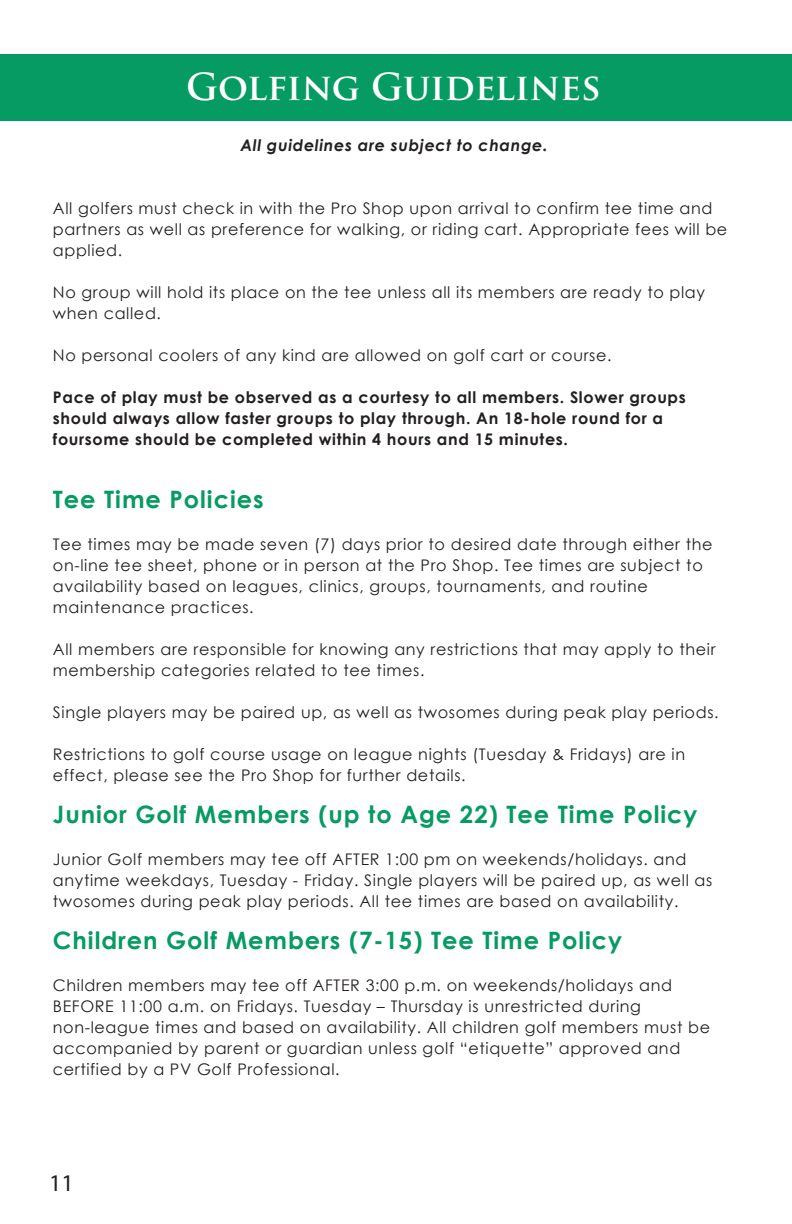
<style>
.page{position:relative;width:792px;height:1224px;background:#fff}
.page>*{position:absolute;margin:0;border:0;box-sizing:border-box;transform-origin:0 0}
.t1{font:700 36.2px "Trajan Pro";color:#fff}
.t2{font:700 24px "Century Gothic";letter-spacing:.04em;color:#069b62}
.t3{font:24px "Myriad Pro";color:#231f20}
.t4{font:16px/21px "Century Gothic";letter-spacing:.04em;color:#231f20}
.t5{font:700 16px/21px "Century Gothic";letter-spacing:.04em;color:#231f20}
.t6{font:italic 700 16px "Century Gothic";letter-spacing:.04em;color:#231f20}
</style>
<div class="page">
<div style="left:0;top:54px;width:792px;height:67px;background:#069b62"></div>
<h1 class="t1" style="left:186px;top:66px;width:416px">GOLFING GUIDELINES</h1>
<p class="t6" style="left:240px;top:139px;width:309px">All guidelines are subject to change.</p>
<p class="t4" style="left:53px;top:199px;width:676px">All golfers must check in with the Pro Shop upon arrival to confirm tee time and partners as well as preference for walking, or riding cart. Appropriate fees will be applied.</p>
<p class="t4" style="left:53px;top:283px;width:654px">No group will hold its place on the tee unless all its members are ready to play when called.</p>
<p class="t4" style="left:53px;top:346px;width:560px">No personal coolers of any kind are allowed on golf cart or course.</p>
<p class="t5" style="left:53px;top:388px;width:634px">Pace of play must be observed as a courtesy to all members. Slower groups should always allow faster groups to play through. An 18-hole round for a foursome should be completed within 4 hours and 15 minutes.</p>
<h2 class="t2" style="left:53px;top:490px;width:212px">Tee Time Policies</h2>
<p class="t4" style="left:53px;top:535px;width:661px">Tee times may be made seven (7) days prior to desired date through either the on-line tee sheet, phone or in person at the Pro Shop. Tee times are subject to availability based on leagues, clinics, groups, tournaments, and routine maintenance practices.</p>
<p class="t4" style="left:53px;top:640px;width:664px">All members are responsible for knowing any restrictions that may apply to their membership categories related to tee times.</p>
<p class="t4" style="left:53px;top:703px;width:667px">Single players may be paired up, as well as twosomes during peak play periods.</p>
<p class="t4" style="left:53px;top:745px;width:634px">Restrictions to golf course usage on league nights (Tuesday &amp; Fridays) are in effect, please see the Pro Shop for further details.</p>
<h2 class="t2" style="left:53px;top:805px;width:646px">Junior Golf Members (up to Age 22) Tee Time Policy</h2>
<p class="t4" style="left:53px;top:850px;width:661px">Junior Golf members may tee off AFTER 1:00 pm on weekends/holidays. and anytime weekdays, Tuesday - Friday. Single players will be paired up, as well as twosomes during peak play periods. All tee times are based on availability.</p>
<h2 class="t2" style="left:53px;top:931px;width:571px">Children Golf Members (7-15) Tee Time Policy</h2>
<p class="t4" style="left:53px;top:976px;width:659px">Children members may tee off AFTER 3:00 p.m. on weekends/holidays and BEFORE 11:00 a.m. on Fridays. Tuesday ñ Thursday is unrestricted during non-league times and based on availability. All children golf members must be accompanied by parent or guardian unless golf ìetiquetteî approved and certified by a PV Golf Professional.</p>
<h2 class="t3" style="left:49px;top:1168px;width:26px">11</h2>
</div>
